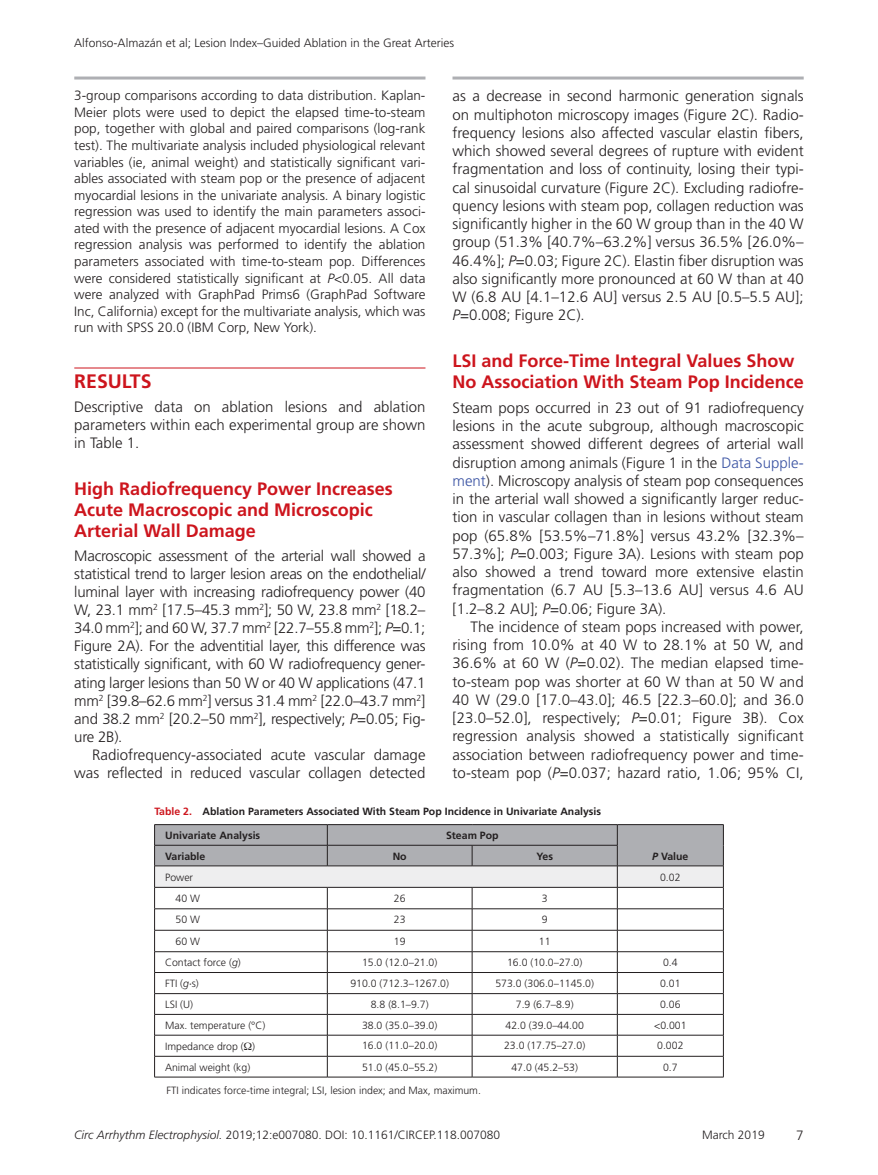
<style>
.page{position:relative;width:878px;height:1175px;background:#fff}
.page>*{position:absolute;margin:0;border:0;box-sizing:border-box;transform-origin:0 0}
.t1{font:700 19.5px "Frutiger LT Std";color:#cd151d}
.t2{font:700 18px/21.1px "Frutiger LT Std";color:#cd151d}
.t3{font:300 15px/18.3px "Frutiger LT Std";color:#231f20;text-align:justify}
.t4{font:300 13.5px/16.6px "Frutiger LT Std";color:#231f20;text-align:justify}
.t5{font:300 12px "Frutiger LT Std";color:#231f20}
.t6{font:300 10.5px "Frutiger LT Std";color:#231f20}
.t7{font:700 10.5px "Frutiger LT Std";color:#231f20}
.s1{font-style:italic}
.s2{color:#3a53a3}
.s3{color:#cd151d}
.s4{font-family:"Gandhari Unicode";font-weight:400}
</style>
<div class="page">
<svg style="left:74px;top:76px;width:351px;height:4px"></svg>
<svg style="left:452px;top:76px;width:351px;height:4px"></svg>
<hr style="left:74px;top:367px;width:351px;height:1px;background:#cd151d">
<svg style="left:154px;top:824px;width:570px;height:252px"></svg>
<hr style="left:617px;top:951px;width:106px;height:1px;background:#231f20">
<hr style="left:154px;top:1076px;width:173px;height:1px;background:#231f20">
<hr style="left:327px;top:1076px;width:145px;height:1px;background:#231f20">
<hr style="left:472px;top:1076px;width:145px;height:1px;background:#231f20">
<hr style="left:617px;top:1076px;width:106px;height:1px;background:#231f20">
<p class="t5" style="left:74px;top:36px;width:381px">Alfonso-Almazán et al; Lesion Index–Guided Ablation in the Great Arteries</p>
<p class="t4" style="left:74px;top:87px;width:353px">3-group comparisons according to data distribution. Kaplan-Meier plots were used to depict the elapsed time-to-steam pop, together with global and paired comparisons (log-rank test). The multivariate analysis included physiological relevant variables (ie, animal weight) and statistically significant vari&shy;ables associated with steam pop or the presence of adjacent myocardial lesions in the univariate analysis. A binary logistic regression was used to identify the main parameters associ&shy;ated with the presence of adjacent myocardial lesions. A Cox regression analysis was performed to identify the ablation parameters associated with time-to-steam pop. Differences were considered statistically significant at <span class="s1">P</span>&lt;0.05. All data were analyzed with GraphPad Prims6 (GraphPad Software Inc, California) except for the multivariate analysis, which was run with SPSS 20.0 (IBM Corp, New York).</p>
<h1 class="t1" style="left:74px;top:369px;width:79px">RESULTS</h1>
<p class="t3" style="left:74px;top:398px;width:353px">Descriptive data on ablation lesions and ablation parameters within each experimental group are shown in Table 1.</p>
<p class="t2" style="left:74px;top:478px;width:320px">High Radiofrequency Power Increases<br>Acute Macroscopic and Microscopic<br>Arterial Wall Damage</p>
<p class="t3" style="left:74px;top:547px;width:353px">Macroscopic assessment of the arterial wall showed a statistical trend to larger lesion areas on the endothelial/ luminal layer with increasing radiofrequency power (40<br>W, 23.1 mm<sup>2</sup> [17.5–45.3 mm<sup>2</sup>]; 50 W, 23.8 mm<sup>2</sup> [18.2– 34.0 mm<sup>2</sup>]; and 60 W, 37.7 mm<sup>2</sup> [22.7–55.8 mm<sup>2</sup>]; <span class="s1">P</span>=0.1; Figure 2A). For the adventitial layer, this difference was statistically significant, with 60 W radiofrequency gener&shy;ating larger lesions than 50 W or 40 W applications (47.1 mm<sup>2</sup> [39.8–62.6 mm<sup>2</sup>] versus 31.4 mm<sup>2</sup> [22.0–43.7 mm<sup>2</sup>] and 38.2 mm<sup>2</sup> [20.2–50 mm<sup>2</sup>], respectively; <span class="s1">P</span>=0.05; Fig&shy;ure 2B).</p>
<p class="t3" style="left:74px;top:746px;width:353px;text-align:right">Radiofrequency-associated acute vascular damage was reflected in reduced vascular collagen detected</p>
<p class="t3" style="left:452px;top:87px;width:353px">as a decrease in second harmonic generation signals on multiphoton microscopy images (Figure 2C). Radio&shy;frequency lesions also affected vascular elastin fibers, which showed several degrees of rupture with evident fragmentation and loss of continuity, losing their typi&shy;cal sinusoidal curvature (Figure 2C). Excluding radiofre&shy;quency lesions with steam pop, collagen reduction was significantly higher in the 60 W group than in the 40 W group (51.3% [40.7%–63.2%] versus 36.5% [26.0%– 46.4%]; <span class="s1">P</span>=0.03; Figure 2C). Elastin fiber disruption was also significantly more pronounced at 60 W than at 40<br>W (6.8 AU [4.1–12.6 AU] versus 2.5 AU [0.5–5.5 AU]; <span class="s1">P</span>=0.008; Figure 2C).</p>
<p class="t2" style="left:452px;top:350px;width:353px">LSI and Force-Time Integral Values Show<br>No Association With Steam Pop Incidence</p>
<p class="t3" style="left:452px;top:398px;width:353px">Steam pops occurred in 23 out of 91 radiofrequency lesions in the acute subgroup, although macroscopic assessment showed different degrees of arterial wall disruption among animals (Figure 1 in the <span class="s2">Data Supple&shy;ment</span>). Microscopy analysis of steam pop consequences in the arterial wall showed a significantly larger reduc&shy;tion in vascular collagen than in lesions without steam pop (65.8% [53.5%–71.8%] versus 43.2% [32.3%– 57.3%]; <span class="s1">P</span>=0.003; Figure 3A). Lesions with steam pop also showed a trend toward more extensive elastin fragmentation (6.7 AU [5.3–13.6 AU] versus 4.6 AU [1.2–8.2 AU]; <span class="s1">P</span>=0.06; Figure 3A).</p>
<p class="t3" style="left:452px;top:618px;width:353px;text-indent:18px">The incidence of steam pops increased with power, rising from 10.0% at 40 W to 28.1% at 50 W, and 36.6% at 60 W (<span class="s1">P</span>=0.02). The median elapsed time&shy;to-steam pop was shorter at 60 W than at 50 W and 40 W (29.0 [17.0–43.0]; 46.5 [22.3–60.0]; and 36.0 [23.0–52.0], respectively; <span class="s1">P</span>=0.01; Figure 3B). Cox regression analysis showed a statistically significant association between radiofrequency power and time&shy;to-steam pop (<span class="s1">P</span>=0.037; hazard ratio, 1.06; 95% CI,</p>
<p class="t7" style="left:154px;top:805px;width:448px"><span class="s3">Table 2.</span> Ablation Parameters Associated With Steam Pop Incidence in Univariate Analysis</p>
<p class="t7" style="left:165px;top:829px;width:97px">Univariate Analysis</p>
<p class="t7" style="left:446px;top:829px;width:54px">Steam Pop</p>
<p class="t7" style="left:165px;top:850px;width:42px">Variable</p>
<p class="t7" style="left:393px;top:850px;width:15px">No</p>
<p class="t7" style="left:536px;top:850px;width:18px">Yes</p>
<p class="t7" style="left:652px;top:850px;width:38px"><span class="s1">P</span> Value</p>
<p class="t6" style="left:165px;top:871px;width:30px">Power</p>
<p class="t6" style="left:660px;top:871px;width:22px">0.02</p>
<p class="t6" style="left:176px;top:892px;width:26px">40 W</p>
<p class="t6" style="left:394px;top:892px;width:13px">26</p>
<p class="t6" style="left:542px;top:892px;width:7px">3</p>
<p class="t6" style="left:176px;top:913px;width:26px">50 W</p>
<p class="t6" style="left:394px;top:913px;width:13px">23</p>
<p class="t6" style="left:542px;top:913px;width:7px">9</p>
<p class="t6" style="left:176px;top:935px;width:26px">60 W</p>
<p class="t6" style="left:394px;top:935px;width:13px">19</p>
<p class="t6" style="left:539px;top:935px;width:13px">11</p>
<p class="t6" style="left:165px;top:956px;width:77px">Contact force (<span class="s1">g</span>)</p>
<p class="t6" style="left:362px;top:956px;width:77px">15.0 (12.0–21.0)</p>
<p class="t6" style="left:507px;top:956px;width:77px">16.0 (10.0–27.0)</p>
<p class="t6" style="left:663px;top:956px;width:16px">0.4</p>
<p class="t6" style="left:165px;top:977px;width:35px">FTI (<span class="s1">g</span><span class="s4">·</span>s)</p>
<p class="t6" style="left:350px;top:977px;width:100px">910.0 (712.3–1267.0)</p>
<p class="t6" style="left:495px;top:977px;width:100px">573.0 (306.0–1145.0)</p>
<p class="t6" style="left:660px;top:977px;width:22px">0.01</p>
<p class="t6" style="left:165px;top:998px;width:30px">LSI (U)</p>
<p class="t6" style="left:371px;top:998px;width:59px">8.8 (8.1–9.7)</p>
<p class="t6" style="left:516px;top:998px;width:59px">7.9 (6.7–8.9)</p>
<p class="t6" style="left:660px;top:998px;width:22px">0.06</p>
<p class="t6" style="left:165px;top:1019px;width:102px">Max. temperature (°C)</p>
<p class="t6" style="left:362px;top:1019px;width:77px">38.0 (35.0–39.0)</p>
<p class="t6" style="left:505px;top:1019px;width:80px">42.0 (39.0–44.00</p>
<p class="t6" style="left:654px;top:1019px;width:34px">&lt;0.001</p>
<p class="t6" style="left:165px;top:1040px;width:91px">Impedance drop (<span class="s4">Ω</span>)</p>
<p class="t6" style="left:362px;top:1039px;width:77px">16.0 (11.0–20.0)</p>
<p class="t6" style="left:504px;top:1039px;width:83px">23.0 (17.75–27.0)</p>
<p class="t6" style="left:657px;top:1039px;width:28px">0.002</p>
<p class="t6" style="left:165px;top:1061px;width:87px">Animal weight (kg)</p>
<p class="t6" style="left:362px;top:1061px;width:77px">51.0 (45.0–55.2)</p>
<p class="t6" style="left:511px;top:1061px;width:68px">47.0 (45.2–53)</p>
<p class="t6" style="left:663px;top:1061px;width:16px">0.7</p>
<p class="t6" style="left:167px;top:1084px;width:316px">FTI indicates force-time integral; LSI, lesion index; and Max, maximum.</p>
<p class="t5" style="left:74px;top:1128px;width:427px"><span class="s1">Circ Arrhythm Electrophysiol.</span> 2019;12:e007080. DOI: 10.1161/CIRCEP.118.007080</p>
<p class="t5" style="left:702px;top:1128px;width:64px">March 2019</p>
<p class="t4" style="left:796px;top:1127px;width:9px">7</p>
</div>
